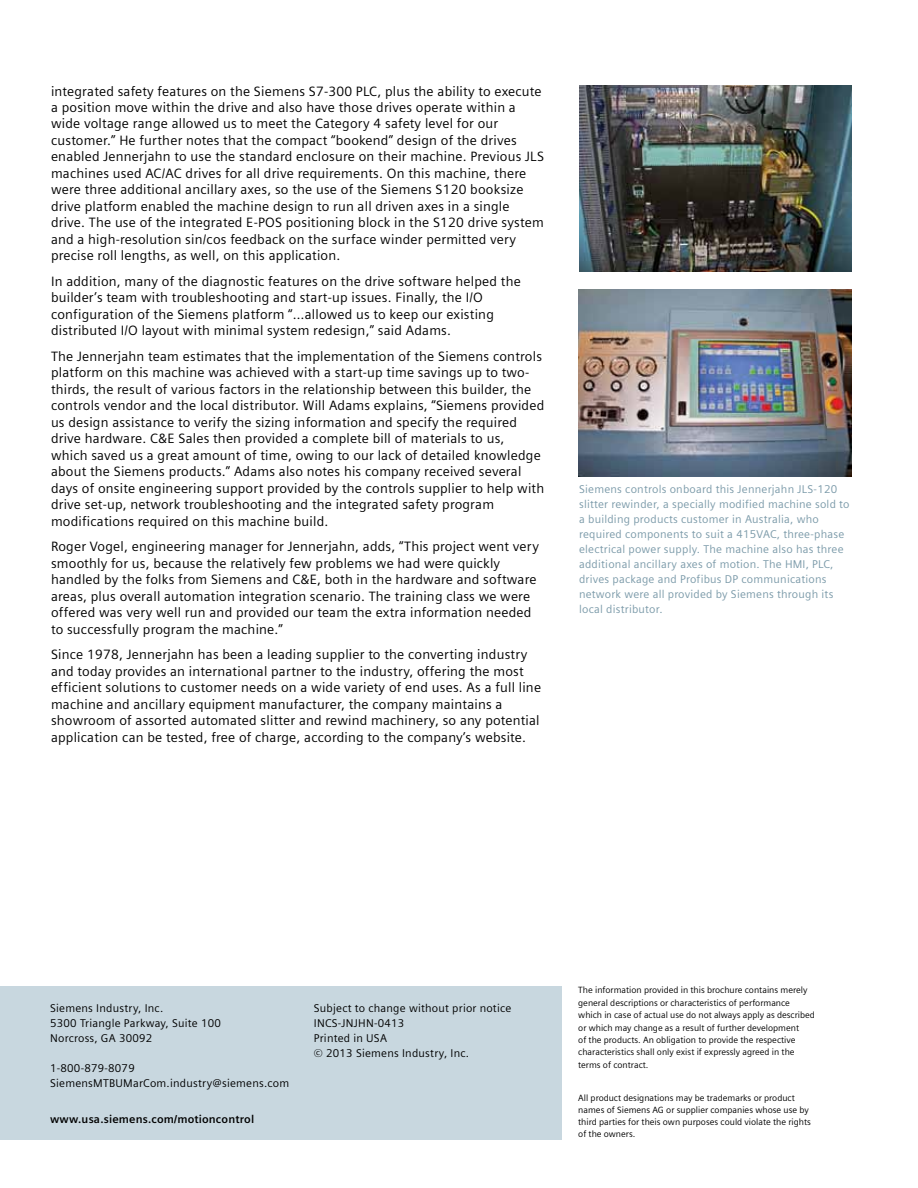
<style>
.page{position:relative;width:918px;height:1188px;background:#fff}
.page>*{position:absolute;margin:0;border:0;box-sizing:border-box;transform-origin:0 0}
.t1{font:13.5px/16.5px "Siemens Sans";letter-spacing:.015em;color:#000}
.t2{font:11.25px/14.9px "Siemens Sans";letter-spacing:.02em;color:#7b9aa9}
.t3{font:11.25px/14.9px "Siemens Sans";letter-spacing:.02em;color:#000}
.t4{font:700 11.25px "Siemens Sans";letter-spacing:.015em;color:#000}
.t5{font:9px/12.3px "Siemens Sans";color:#000}
</style>
<div class="page">
<div style="left:0;top:986px;width:561px;height:154px;background:#c8d7df"></div>
<img style="left:579px;top:85px;width:272px;height:186px">
<img style="left:578px;top:289px;width:273px;height:187px">
<p class="t1" style="left:51px;top:83px;width:495px">integrated safety features on the Siemens S7-300 PLC, plus the ability to execute a position move within the drive and also have those drives operate within a wide voltage range allowed us to meet the Category 4 safety level for our customer.” He further notes that the compact “bookend” design of the drives enabled Jennerjahn to use the standard enclosure on their machine. Previous JLS machines used AC/AC drives for all drive requirements. On this machine, there were three additional ancillary axes, so the use of the Siemens S120 booksize drive platform enabled the machine design to run all driven axes in a single drive. The use of the integrated E-POS positioning block in the S120 drive system and a high-resolution sin/cos feedback on the surface winder permitted very precise roll lengths, as well, on this application.</p>
<p class="t1" style="left:51px;top:273px;width:471px">In addition, many of the diagnostic features on the drive software helped the builder’s team with troubleshooting and start-up issues. Finally, the I/O configuration of the Siemens platform “…allowed us to keep our existing distributed I/O layout with minimal system redesign,” said Adams.</p>
<p class="t1" style="left:51px;top:348px;width:495px">The Jennerjahn team estimates that the implementation of the Siemens controls platform on this machine was achieved with a start-up time savings up to two&shy;thirds, the result of various factors in the relationship between this builder, the controls vendor and the local distributor. Will Adams explains, “Siemens provided us design assistance to verify the sizing information and specify the required drive hardware. C&amp;E Sales then provided a complete bill of materials to us, which saved us a great amount of time, owing to our lack of detailed knowledge about the Siemens products.” Adams also notes his company received several days of onsite engineering support provided by the controls supplier to help with drive set-up, network troubleshooting and the integrated safety program modifications required on this machine build.</p>
<p class="t1" style="left:51px;top:539px;width:489px">Roger Vogel, engineering manager for Jennerjahn, adds, “This project went very smoothly for us, because the relatively few problems we had were quickly handled by the folks from Siemens and C&amp;E, both in the hardware and software areas, plus overall automation integration scenario. The training class we were offered was very well run and provided our team the extra information needed to successfully program the machine.”</p>
<p class="t1" style="left:51px;top:647px;width:492px">Since 1978, Jennerjahn has been a leading supplier to the converting industry and today provides an international partner to the industry, offering the most efficient solutions to customer needs on a wide variety of end uses. As a full line machine and ancillary equipment manufacturer, the company maintains a showroom of assorted automated slitter and rewind machinery, so any potential application can be tested, free of charge, according to the company’s website.</p>
<p class="t2" style="left:579px;top:482px;width:272px">Siemens controls onboard this Jennerjahn JLS-120 slitter rewinder, a specially modified machine sold to a building products customer in Australia, who required components to suit a 415VAC, three-phase electrical power supply. The machine also has three additional ancillary axes of motion. The HMI, PLC, drives package and Profibus DP communications network were all provided by Siemens through its local distributor.</p>
<p class="t3" style="left:50px;top:1001px;width:172px">Siemens Industry, Inc.<br>5300 Triangle Parkway, Suite 100<br>Norcross, GA 30092</p>
<p class="t3" style="left:50px;top:1060px;width:241px">1-800-879-8079<br>SiemensMTBUMarCom.industry@siemens.com</p>
<p class="t4" style="left:50px;top:1112px;width:206px">www.usa.siemens.com/motioncontrol</p>
<p class="t3" style="left:314px;top:1001px;width:199px">Subject to change without prior notice<br>INCS-JNJHN-0413<br>Printed in USA<br>© 2013 Siemens Industry, Inc.</p>
<p class="t5" style="left:578px;top:984px;width:238px">The information provided in this brochure contains merely general descriptions or characteristics of performance which in case of actual use do not always apply as described or which may change as a result of further development<br>of the products. An obligation to provide the respective characteristics shall only exist if expressly agreed in the terms of contract.</p>
<p class="t5" style="left:578px;top:1092px;width:234px">All product designations may be trademarks or product names of Siemens AG or supplier companies whose use by third parties for theis own purposes could violate the rights of the owners.</p>
</div>
